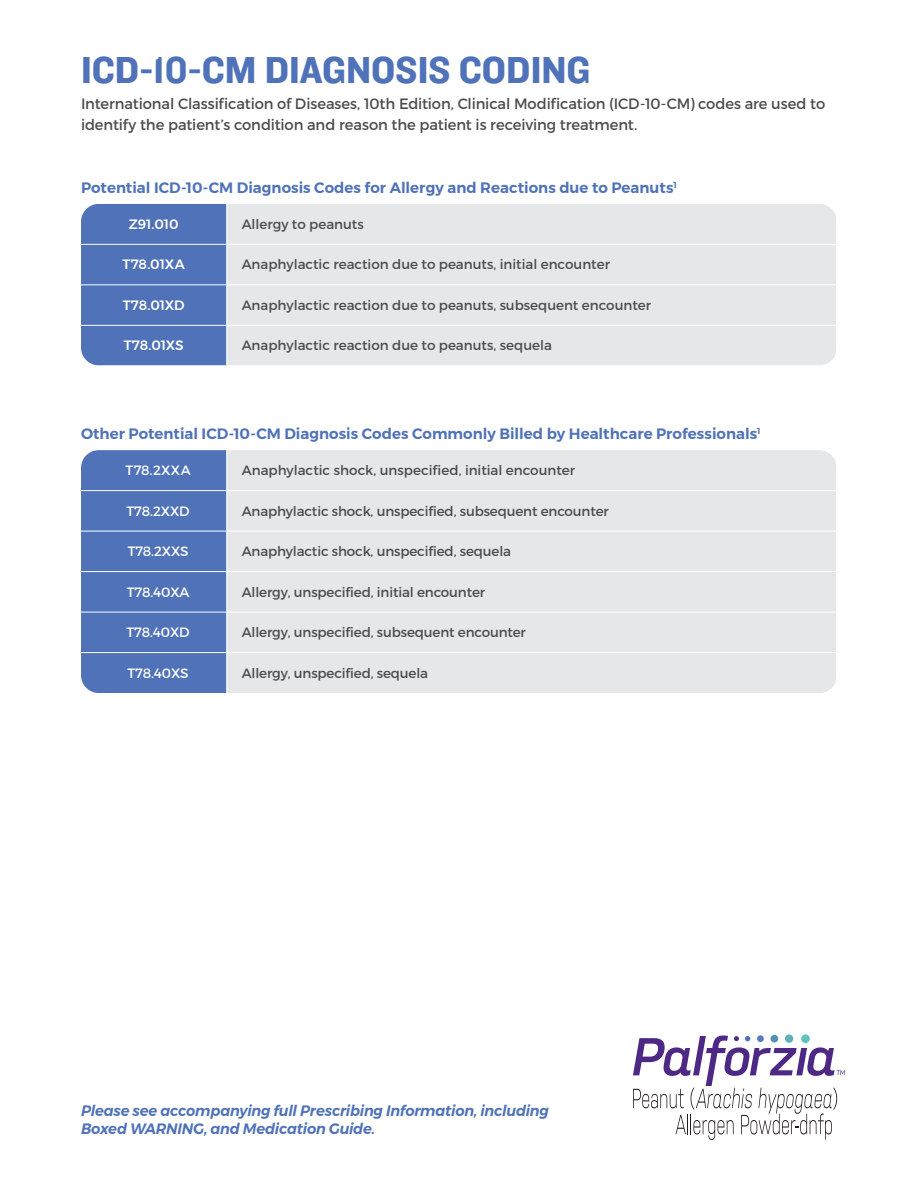
<style>
.page{position:relative;width:918px;height:1188px;background:#fff}
.page>*{position:absolute;margin:0;border:0;box-sizing:border-box;transform-origin:0 0}
.t1{font:39px "Knockout HTF51 Middleweight";color:#4f72b8}
.t2{font:15px/21px "Montserrat";letter-spacing:-.01em;color:#4b4c4d}
.t3{font:600 15px "Montserrat";color:#4f72b8}
.t4{font:italic 600 15px/18px "Montserrat";letter-spacing:-.015em;color:#4f72b8}
.t5{font:13.5px "Montserrat";letter-spacing:-.005em;color:#4b4c4d}
.t6{font:13.5px "Montserrat";letter-spacing:-.01em;color:#fff}
.t7{font:500 13.5px "Montserrat";letter-spacing:-.005em;color:#fff}
</style>
<div class="page">
<svg style="left:633px;top:1034px;width:212px;height:106px"></svg>
<div style="left:81px;top:450px;width:145px;height:243px;background:#4f72b8"></div>
<div style="left:227px;top:450px;width:609px;height:243px;background:#e6e7e9"></div>
<hr style="left:81px;top:490px;width:146px;height:1px;background:#fff">
<hr style="left:227px;top:490px;width:610px;height:1px;background:#fff">
<hr style="left:81px;top:531px;width:146px;height:1px;background:#fff">
<hr style="left:227px;top:531px;width:610px;height:1px;background:#fff">
<hr style="left:81px;top:571px;width:146px;height:1px;background:#fff">
<hr style="left:227px;top:571px;width:610px;height:1px;background:#fff">
<hr style="left:81px;top:612px;width:146px;height:1px;background:#fff">
<hr style="left:227px;top:612px;width:610px;height:1px;background:#fff">
<hr style="left:81px;top:652px;width:146px;height:1px;background:#fff">
<hr style="left:227px;top:652px;width:610px;height:1px;background:#fff">
<div style="left:81px;top:204px;width:145px;height:161px;background:#4f72b8"></div>
<div style="left:227px;top:204px;width:609px;height:161px;background:#e6e7e9"></div>
<hr style="left:81px;top:244px;width:146px;height:1px;background:#fff">
<hr style="left:227px;top:244px;width:610px;height:1px;background:#fff">
<hr style="left:81px;top:284px;width:146px;height:1px;background:#fff">
<hr style="left:227px;top:284px;width:610px;height:1px;background:#fff">
<hr style="left:81px;top:325px;width:146px;height:1px;background:#fff">
<hr style="left:227px;top:325px;width:610px;height:1px;background:#fff">
<p class="t1" style="left:81px;top:49px;width:511px">ICD-10-CM DIAGNOSIS CODING</p>
<p class="t2" style="left:81px;top:93px;width:746px">International Classification of Diseases, 10th Edition, Clinical Modification (ICD-10-CM) codes are used to identify the patient’s condition and reason the patient is receiving treatment.</p>
<p class="t3" style="left:81px;top:176px;width:597px">Potential ICD-10-CM Diagnosis Codes for Allergy and Reactions due to Peanuts<sup>1</sup></p>
<p class="t7" style="left:129px;top:213px;width:51px">Z91.010</p>
<p class="t5" style="left:242px;top:216px;width:124px">Allergy to peanuts</p>
<p class="t7" style="left:123px;top:254px;width:64px">T78.01XA</p>
<p class="t5" style="left:242px;top:256px;width:370px">Anaphylactic reaction due to peanuts, initial encounter</p>
<p class="t7" style="left:123px;top:294px;width:63px">T78.01XD</p>
<p class="t5" style="left:242px;top:297px;width:411px">Anaphylactic reaction due to peanuts, subsequent encounter</p>
<p class="t7" style="left:124px;top:335px;width:61px">T78.01XS</p>
<p class="t5" style="left:242px;top:337px;width:312px">Anaphylactic reaction due to peanuts, sequela</p>
<p class="t3" style="left:81px;top:421px;width:681px">Other Potential ICD-10-CM Diagnosis Codes Commonly Billed by Healthcare Professionals<sup>1</sup></p>
<p class="t6" style="left:126px;top:462px;width:67px">T78.2XXA</p>
<p class="t5" style="left:242px;top:462px;width:335px">Anaphylactic shock, unspecified, initial encounter</p>
<p class="t6" style="left:127px;top:502px;width:65px">T78.2XXD</p>
<p class="t5" style="left:242px;top:502px;width:369px">Anaphylactic shock, unspecified, subsequent encounter</p>
<p class="t6" style="left:128px;top:543px;width:62px">T78.2XXS</p>
<p class="t5" style="left:242px;top:543px;width:271px">Anaphylactic shock, unspecified, sequela</p>
<p class="t6" style="left:127px;top:583px;width:64px">T78.40XA</p>
<p class="t5" style="left:242px;top:583px;width:245px">Allergy, unspecified, initial encounter</p>
<p class="t6" style="left:127px;top:624px;width:65px">T78.40XD</p>
<p class="t5" style="left:242px;top:624px;width:286px">Allergy, unspecified, subsequent encounter</p>
<p class="t6" style="left:128px;top:664px;width:63px">T78.40XS</p>
<p class="t5" style="left:242px;top:664px;width:188px">Allergy, unspecified, sequela</p>
<p class="t4" style="left:81px;top:1102px;width:469px">Please see accompanying full Prescribing Information, including<br>Boxed WARNING, and Medication Guide.</p>
</div>
